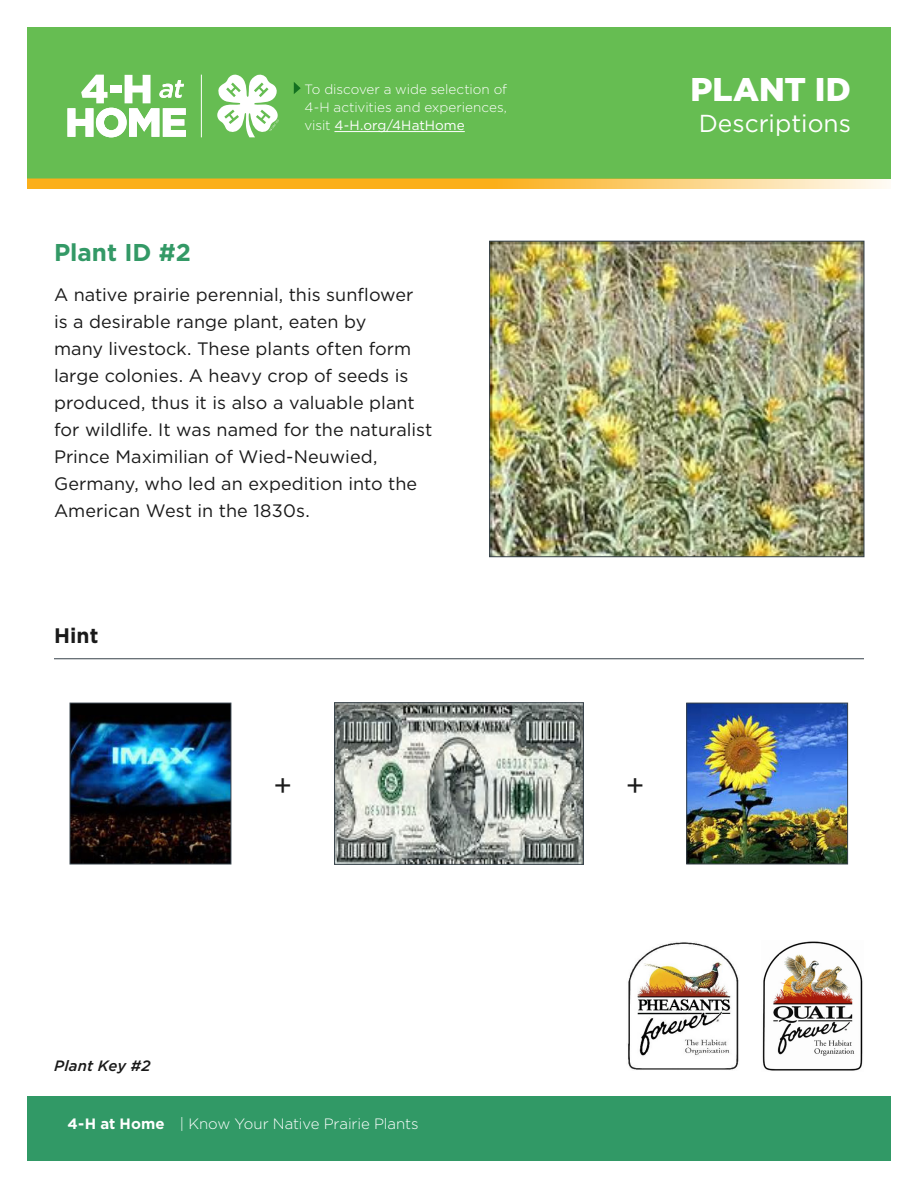
<style>
.page{position:relative;width:918px;height:1188px;background:#fff}
.page>*{position:absolute;margin:0;border:0;box-sizing:border-box;transform-origin:0 0}
.t1{font:900 32.7px "Gotham";color:#fff}
.t2{font:30px "Gotham";color:#1a1a1a}
.t3{font:24.6px "Gotham";color:#fff}
.t4{font:700 24.3px "Gotham";color:#396}
.t5{font:700 21px "Gotham";color:#1a1a1a}
.t6{font:18px/27px "Gotham";color:#1a1a1a}
.t7{font:300 15px "Gotham";letter-spacing:-.005em;color:#fff}
.t8{font:italic 500 15px "Gotham";letter-spacing:.01em;color:#1a1a1a}
.t9{font:300 13.5px/18px "Gotham";color:#fff;text-align:justify}
.s1{font-weight:400}
.s2{font-weight:700}
</style>
<div class="page">
<div style="left:0;top:1096px;width:918px;height:68px;background:#319966"></div>
<div style="left:0;top:25px;width:904px;height:153px;background:#66bd52"></div>
<svg style="left:28px;top:178px;width:862px;height:11px;fill:#fbb01f"></svg>
<hr style="left:334px;top:131px;width:131px;height:1px;background:#fff">
<svg style="left:294px;top:82px;width:7px;height:12px"></svg>
<hr style="left:201px;top:75px;width:1px;height:62px;background:#fff">
<svg style="left:217px;top:74px;width:62px;height:63px"></svg>
<svg style="left:68px;top:75px;width:118px;height:62px"></svg>
<div style="left:0;top:0;width:918px;height:1188px;border:27px solid #fff"></div>
<img style="left:628px;top:942px;width:111px;height:128px">
<img style="left:762px;top:941px;width:101px;height:130px">
<hr style="left:54px;top:658px;width:810px;height:1px;background:#37424a">
<img style="left:491px;top:243px;width:371px;height:312px">
<div style="left:489px;top:241px;width:375px;height:316px;border:1px solid #37424a"></div>
<img style="left:72px;top:705px;width:157px;height:157px">
<div style="left:70px;top:703px;width:161px;height:161px;border:1px solid #37424a"></div>
<img style="left:336px;top:704px;width:246px;height:159px">
<div style="left:334px;top:702px;width:250px;height:163px;border:1px solid #37424a"></div>
<img style="left:688px;top:705px;width:158px;height:157px">
<div style="left:686px;top:703px;width:162px;height:161px;border:1px solid #37424a"></div>
<p class="t9" style="left:304px;top:80px;width:204px">To discover a wide selection of 4-H activities and experiences, visit <span class="s1">4-H.org/4HatHome</span></p>
<h1 class="t1" style="left:691px;top:67px;width:162px">PLANT ID</h1>
<h3 class="t3" style="left:699px;top:107px;width:154px">Descriptions</h3>
<h3 class="t4" style="left:54px;top:236px;width:139px">Plant ID #2</h3>
<p class="t6" style="left:54px;top:281px;width:380px">A native prairie perennial, this sunflower<br>is a desirable range plant, eaten by<br>many livestock. These plants often form large colonies. A heavy crop of seeds is produced, thus it is also a valuable plant for wildlife. It was named for the naturalist Prince Maximilian of Wied-Neuwied, Germany, who led an expedition into the American West in the 1830s.</p>
<p class="t5" style="left:54px;top:622px;width:46px">Hint</p>
<p class="t8" style="left:54px;top:1056px;width:98px">Plant Key #2</p>
<h2 class="t2" style="left:273px;top:766px;width:20px">+</h2>
<h2 class="t2" style="left:626px;top:766px;width:20px">+</h2>
<p class="t7" style="left:68px;top:1115px;width:353px"><span class="s2">4-H at Home</span> | Know Your Native Prairie Plants</p>
</div>
